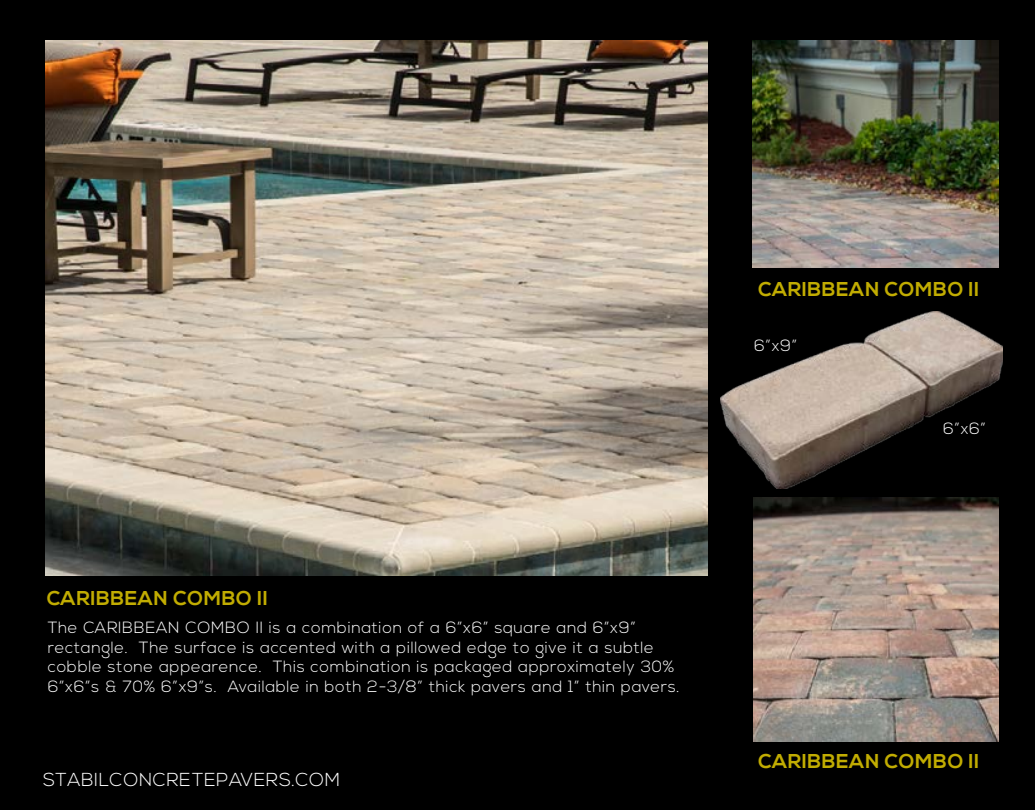
<style>
.page{position:relative;width:1035px;height:810px;background:#000}
.page>*{position:absolute;margin:0;border:0;box-sizing:border-box;transform-origin:0 0}
.t1{font:700 20px "Nexa";letter-spacing:.03em;color:#c1ac02}
.t2{font:300 18.75px "Nexa";letter-spacing:.03em;color:#fff}
.t3{font:300 16.25px/19.5px "Nexa";letter-spacing:.04em;color:#fff}
</style>
<div class="page">
<img style="left:753px;top:498px;width:246px;height:243px">
<img style="left:753px;top:41px;width:245px;height:226px">
<img style="left:721px;top:312px;width:281px;height:177px">
<img style="left:45px;top:41px;width:662px;height:534px">
<p class="t1" style="left:47px;top:586px;width:223px">CARIBBEAN COMBO II</p>
<p class="t3" style="left:48px;top:619px;width:634px">The CARIBBEAN COM BO II is a combination of a 6”x6” square and 6”x9” rectangle. The surface is accented with a pillowed edge to give it a subtle cobble stone appearence. This combination is packaged approximately 30% 6”x6”s &amp; 70% 6”x9”s. Available in both 2-3/8” thick pavers and 1” thin pavers.</p>
<p class="t2" style="left:43px;top:769px;width:282px">STABILCONCRETEPAVERS.COM</p>
<p class="t1" style="left:758px;top:277px;width:223px">CARIBBEAN COMBO II</p>
<p class="t3" style="left:754px;top:336px;width:45px">6”x9”</p>
<p class="t3" style="left:943px;top:420px;width:44px">6”x6”</p>
<p class="t1" style="left:758px;top:750px;width:223px">CARIBBEAN COMBO II</p>
</div>
